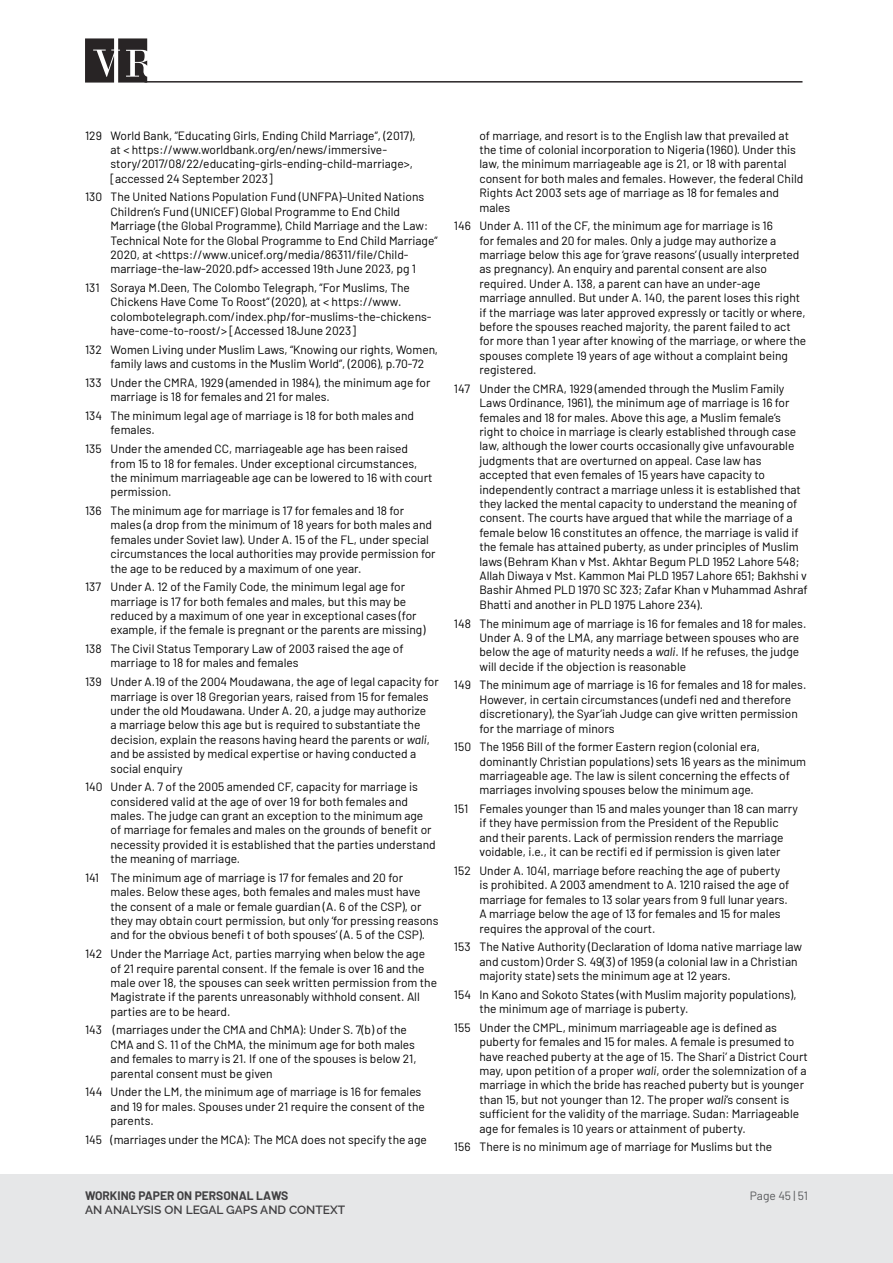
<style>
.page{position:relative;width:893px;height:1263px;background:#fff}
.page>*{position:absolute;margin:0;border:0;box-sizing:border-box;transform-origin:0 0}
.t1{font:12px/14.4px "Barlow";color:#000}
.t2{font:600 12px "Raleway";color:#414042}
.t3{font:700 12px "Barlow";color:#414042}
.t4{font:12px "Barlow";color:#58595b}
.s1{font-style:italic}
</style>
<div class="page">
<div style="left:0;top:1175px;width:893px;height:88px;background:#e6e7e8"></div>
<hr style="left:144px;top:81px;width:658px;height:2px;background:#282425">
<svg style="left:85px;top:38px;width:62px;height:45px"></svg>
<p class="t1" style="left:111px;top:127px;width:307px;text-indent:-26px">129 World Bank, ”Educating Girls, Ending Child Marriage”, (2017), at &lt; https://www.worldbank.org/en/news/immersive&shy;story/2017/08/22/educating-girls-ending-child-marriage&gt;, [accessed 24 September 2023]</p>
<p class="t1" style="left:111px;top:189px;width:329px;text-indent:-26px">130 The United Nations Population Fund (UNFPA)–United Nations Children’s Fund (UNICEF) Global Programme to End Child Marriage (the Global Programme), Child Marriage and the Law:<br>Technical Note for the Global Programme to End Child Marriage” 2020, at &lt;https://www.unicef.org/media/86311/file/Child&shy;marriage-the-law-2020.pdf&gt; accessed 19th June 2023, pg 1</p>
<p class="t1" style="left:111px;top:280px;width:323px;text-indent:-26px">131 Soraya M.Deen, The Colombo Telegraph, ”For Muslims, The Chickens Have Come To Roost” (2020), at &lt; https://www. colombotelegraph.com/index.php/for-muslims-the-chickens&shy;have-come-to-roost/&gt; [Accessed 18June 2023]</p>
<p class="t1" style="left:111px;top:341px;width:329px;text-indent:-26px">132 Women Living under Muslim Laws, “Knowing our rights, Women, family laws and customs in the Muslim World”, (2006), p.70-72</p>
<p class="t1" style="left:111px;top:375px;width:321px;text-indent:-26px">133 Under the CMRA, 1929 (amended in 1984), the minimum age for marriage is 18 for females and 21 for males.</p>
<p class="t1" style="left:111px;top:408px;width:305px;text-indent:-26px">134 The minimum legal age of marriage is 18 for both males and females.</p>
<p class="t1" style="left:111px;top:441px;width:324px;text-indent:-26px">135 Under the amended CC, marriageable age has been raised from 15 to 18 for females. Under exceptional circumstances, the minimum marriageable age can be lowered to 16 with court permission.</p>
<p class="t1" style="left:111px;top:502px;width:327px;text-indent:-26px">136 The minimum age for marriage is 17 for females and 18 for males (a drop from the minimum of 18 years for both males and females under Soviet law). Under A. 15 of the FL, under special circumstances the local authorities may provide permission for the age to be reduced by a maximum of one year.</p>
<p class="t1" style="left:111px;top:579px;width:316px;text-indent:-26px">137 Under A. 12 of the Family Code, the minimum legal age for marriage is 17 for both females and males, but this may be reduced by a maximum of one year in exceptional cases (for example, if the female is pregnant or the parents are missing)</p>
<p class="t1" style="left:111px;top:641px;width:295px;text-indent:-26px">138 The Civil Status Temporary Law of 2003 raised the age of marriage to 18 for males and females</p>
<p class="t1" style="left:111px;top:674px;width:330px;text-indent:-26px">139 Under A.19 of the 2004 Moudawana, the age of legal capacity for marriage is over 18 Gregorian years, raised from 15 for females under the old Moudawana. Under A. 20, a judge may authorize<br>a marriage below this age but is required to substantiate the decision, explain the reasons having heard the parents or <span class="s1">wali</span>, and be assisted by medical expertise or having conducted a social enquiry</p>
<p class="t1" style="left:111px;top:779px;width:327px;text-indent:-26px">140 Under A. 7 of the 2005 amended CF, capacity for marriage is considered valid at the age of over 19 for both females and males. The judge can grant an exception to the minimum age of marriage for females and males on the grounds of benefit or necessity provided it is established that the parties understand the meaning of marriage.</p>
<p class="t1" style="left:111px;top:869px;width:329px;text-indent:-26px">141 The minimum age of marriage is 17 for females and 20 for males. Below these ages, both females and males must have the consent of a male or female guardian (A. 6 of the CSP), or they may obtain court permission, but only ‘for pressing reasons and for the obvious benefi t of both spouses’ (A. 5 of the CSP).</p>
<p class="t1" style="left:111px;top:946px;width:328px;text-indent:-26px">142 Under the Marriage Act, parties marrying when below the age of 21 require parental consent. If the female is over 16 and the male over 18, the spouses can seek written permission from the Magistrate if the parents unreasonably withhold consent. All parties are to be heard.</p>
<p class="t1" style="left:111px;top:1022px;width:308px;text-indent:-26px">143 (marriages under the CMA and ChMA): Under S. 7(b) of the CMA and S. 11 of the ChMA, the minimum age for both males and females to marry is 21. If one of the spouses is below 21, parental consent must be given</p>
<p class="t1" style="left:111px;top:1084px;width:316px;text-indent:-26px">144 Under the LM, the minimum age of marriage is 16 for females and 19 for males. Spouses under 21 require the consent of the parents.</p>
<p class="t1" style="left:85px;top:1131px;width:343px">145 (marriages under the MCA): The MCA does not specify the age</p>
<p class="t3" style="left:85px;top:1186px;width:205px">WORKING PAPER ON PERSONAL LAWS</p>
<p class="t2" style="left:85px;top:1200px;width:262px">AN ANALYSIS ON LEGAL GAPS AND CONTEXT</p>
<p class="t1" style="left:479px;top:127px;width:325px">of marriage, and resort is to the English law that prevailed at the time of colonial incorporation to Nigeria (1960). Under this law, the minimum marriageable age is 21, or 18 with parental consent for both males and females. However, the federal Child Rights Act 2003 sets age of marriage as 18 for females and males</p>
<p class="t1" style="left:479px;top:218px;width:328px;text-indent:-26px">146 Under A. 111 of the CF, the minimum age for marriage is 16<br>for females and 20 for males. Only a judge may authorize a marriage below this age for ‘grave reasons’ (usually interpreted as pregnancy). An enquiry and parental consent are also required. Under A. 138, a parent can have an under-age marriage annulled. But under A. 140, the parent loses this right if the marriage was later approved expressly or tacitly or where, before the spouses reached majority, the parent failed to act for more than 1 year after knowing of the marriage, or where the spouses complete 19 years of age without a complaint being registered.</p>
<p class="t1" style="left:479px;top:380px;width:330px;text-indent:-26px">147 Under the CMRA, 1929 (amended through the Muslim Family Laws Ordinance, 1961), the minimum age of marriage is 16 for females and 18 for males. Above this age, a Muslim female’s right to choice in marriage is clearly established through case law, although the lower courts occasionally give unfavourable judgments that are overturned on appeal. Case law has accepted that even females of 15 years have capacity to independently contract a marriage unless it is established that they lacked the mental capacity to understand the meaning of consent. The courts have argued that while the marriage of a female below 16 constitutes an offence, the marriage is valid if the female has attained puberty, as under principles of Muslim laws (Behram Khan v Mst. Akhtar Begum PLD 1952 Lahore 548; Allah Diwaya v Mst. Kammon Mai PLD 1957 Lahore 651; Bakhshi v Bashir Ahmed PLD 1970 SC 323; Zafar Khan v Muhammad Ashraf Bhatti and another in PLD 1975 Lahore 234).</p>
<p class="t1" style="left:479px;top:615px;width:328px;text-indent:-26px">148 The minimum age of marriage is 16 for females and 18 for males.<br>Under A. 9 of the LMA, any marriage between spouses who are below the age of maturity needs a <span class="s1">wali</span>. If he refuses, the judge will decide if the objection is reasonable</p>
<p class="t1" style="left:479px;top:677px;width:328px;text-indent:-26px">149 The minimum age of marriage is 16 for females and 18 for males.<br>However, in certain circumstances (undefi ned and therefore discretionary), the Syar’iah Judge can give written permission for the marriage of minors</p>
<p class="t1" style="left:479px;top:739px;width:328px;text-indent:-26px">150 The 1956 Bill of the former Eastern region (colonial era, dominantly Christian populations) sets 16 years as the minimum marriageable age. The law is silent concerning the effects of marriages involving spouses below the minimum age.</p>
<p class="t1" style="left:479px;top:801px;width:320px;text-indent:-26px">151 Females younger than 15 and males younger than 18 can marry if they have permission from the President of the Republic and their parents. Lack of permission renders the marriage voidable, i.e., it can be rectifi ed if permission is given later</p>
<p class="t1" style="left:479px;top:862px;width:312px;text-indent:-26px">152 Under A. 1041, marriage before reaching the age of puberty is prohibited. A 2003 amendment to A. 1210 raised the age of marriage for females to 13 solar years from 9 full lunar years.<br>A marriage below the age of 13 for females and 15 for males requires the approval of the court.</p>
<p class="t1" style="left:479px;top:939px;width:324px;text-indent:-26px">153 The Native Authority (Declaration of Idoma native marriage law and custom) Order S. 49(3) of 1959 (a colonial law in a Christian majority state) sets the minimum age at 12 years.</p>
<p class="t1" style="left:479px;top:986px;width:319px;text-indent:-26px">154 In Kano and Sokoto States (with Muslim majority populations), the minimum age of marriage is puberty.</p>
<p class="t1" style="left:479px;top:1019px;width:330px;text-indent:-26px">155 Under the CMPL, minimum marriageable age is defined as puberty for females and 15 for males. A female is presumed to have reached puberty at the age of 15. The Shari’ a District Court may, upon petition of a proper <span class="s1">wali</span>, order the solemnization of a marriage in which the bride has reached puberty but is younger than 15, but not younger than 12. The proper <span class="s1">wali</span>’s consent is sufficient for the validity of the marriage. Sudan: Marriageable age for females is 10 years or attainment of puberty.</p>
<p class="t1" style="left:454px;top:1139px;width:320px">156 There is no minimum age of marriage for Muslims but the</p>
<p class="t4" style="left:750px;top:1186px;width:60px">Page 45 | 51</p>
</div>
